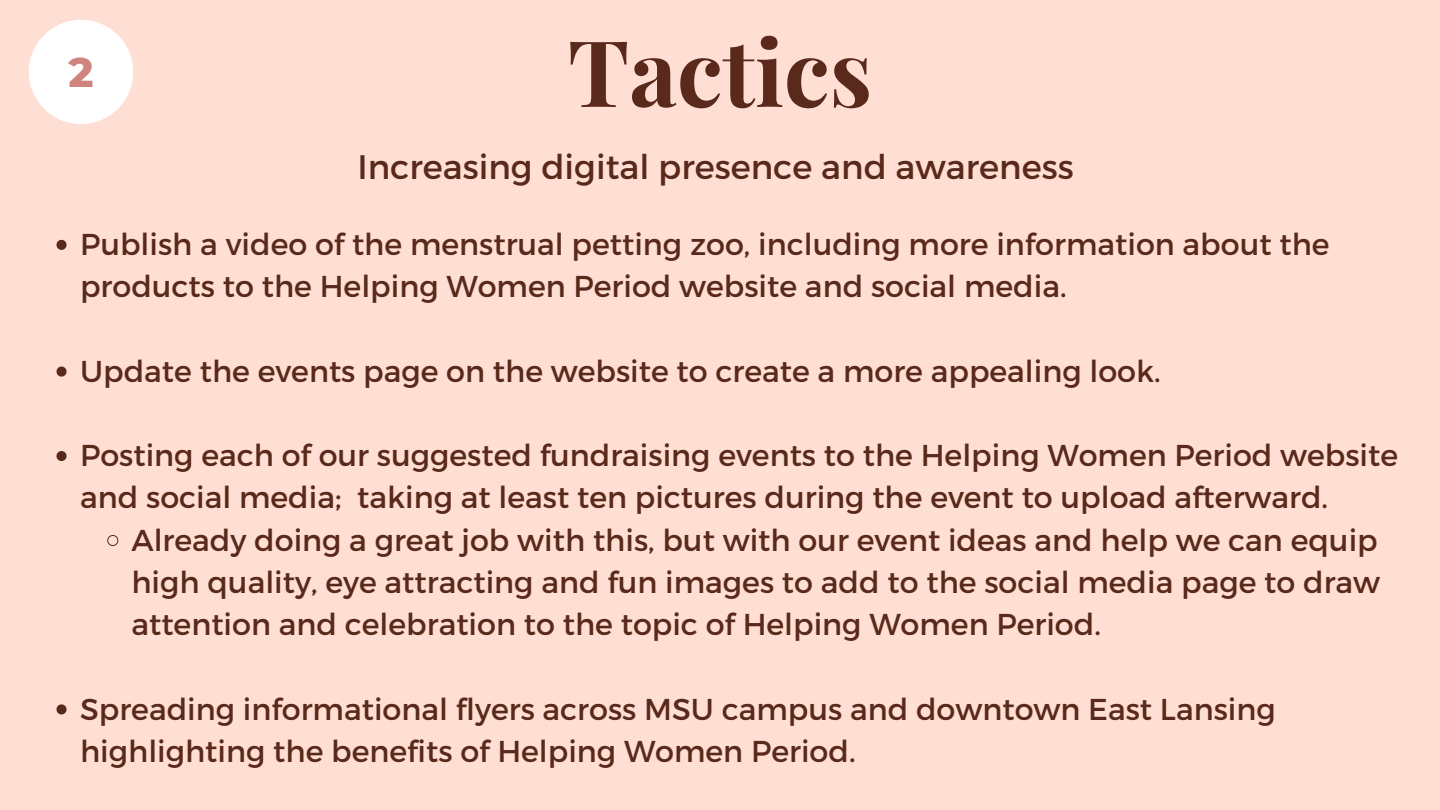
<style>
.page{position:relative;width:1440px;height:810px;background:#ffdfd3}
.page>*{position:absolute;margin:0;border:0;box-sizing:border-box;transform-origin:0 0}
.t1{font:700 92px "Playfair Display";color:#59291b}
.t2{font:800 42px "Montserrat";color:#cf8480}
.t3{font:34px "Montserrat";color:#59291b}
.t4{font:30.2px/42.2px "Montserrat";color:#59291b}
</style>
<div class="page">
<div style="left:29px;top:20px;width:104px;height:104px;background:#fff;border-radius:50%"></div>
<svg style="left:56px;top:240px;width:11px;height:10px"></svg>
<svg style="left:56px;top:367px;width:11px;height:10px"></svg>
<svg style="left:56px;top:451px;width:11px;height:10px"></svg>
<svg style="left:107px;top:535px;width:11px;height:11px"></svg>
<svg style="left:56px;top:704px;width:11px;height:10px"></svg>
<h1 class="t2" style="left:68px;top:46px;width:27px">2</h1>
<p class="t1" style="left:568px;top:7px;width:306px">Tactics</p>
<h2 class="t3" style="left:357px;top:144px;width:718px">Increasing digital presence and awareness</h2>
<p class="t4" style="left:80px;top:222px;width:1251px">Publish a video of the menstrual petting zoo, including more information about the products to the Helping Women Period website and social media.</p>
<p class="t4" style="left:80px;top:348px;width:1082px">Update the events page on the website to create a more appealing look.</p>
<p class="t4" style="left:80px;top:433px;width:1320px">Posting each of our suggested fundraising events to the Helping Women Period website and social media; taking at least ten pictures during the event to upload afterward.</p>
<p class="t4" style="left:131px;top:517px;width:1250px;text-align:justify">Already doing a great job with this, but with our event ideas and help we can equip high quality, eye attracting and fun images to add to the social media page to draw attention and celebration to the topic of Helping Women Period.</p>
<p class="t4" style="left:80px;top:686px;width:1197px">Spreading informational flyers across MSU campus and downtown East Lansing highlighting the benefits of Helping Women Period.</p>
</div>
